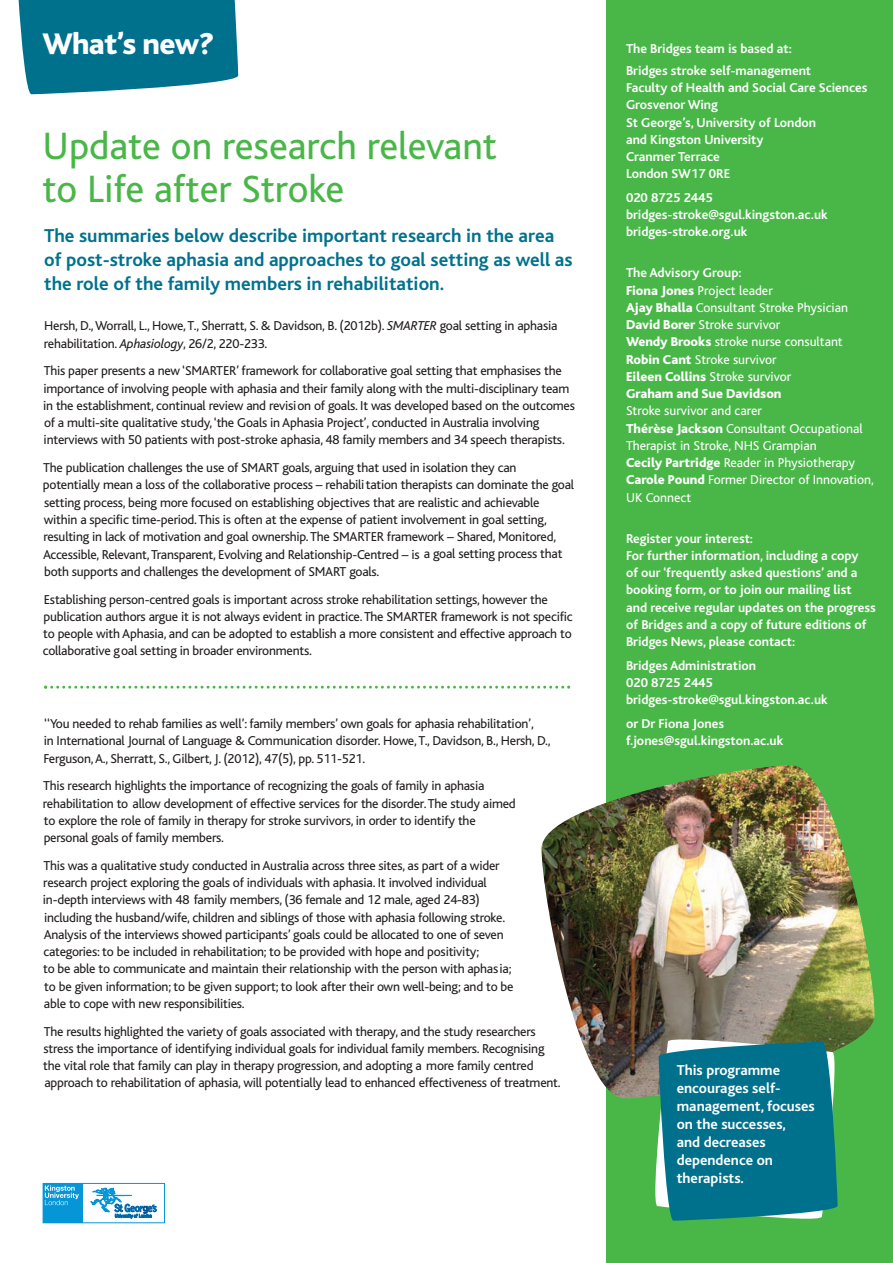
<style>
.page{position:relative;width:893px;height:1263px;background:#fff}
.page>*{position:absolute;margin:0;border:0;box-sizing:border-box;transform-origin:0 0}
.t1{font:39.9px/42.8px "Bliss";color:#49b748}
.t2{font:800 31.2px "Bliss";letter-spacing:-.02em;color:#fff}
.t3{font:700 19.5px/24px "Bliss";color:#00718d}
.t4{font:700 15px/18px "Bliss";color:#fff}
.t5{font:13.5px/17.2px "Bliss";letter-spacing:-.015em;color:#231f20}
.t6{font:700 13.5px/17.2px "Bliss";color:#fff}
.t7{font:13.5px/17.2px "Bliss";color:#fff}
.s1{font-style:italic}
.s2{font-weight:700}
.s3{font-weight:800}
</style>
<div class="page">
<div style="left:606px;top:0;width:287px;height:1263px;background:#49b748"></div>
<svg style="left:18px;top:0;width:220px;height:94px;background:#167d97"></svg>
<div style="left:43px;top:1183px;width:122px;height:40px;border:1px solid #0696d7"></div>
<svg style="left:91px;top:1187px;width:65px;height:31px"></svg>
<div style="left:43px;top:1183px;width:39px;height:40px;background:#0696d7"></div>
<svg style="left:45px;top:1185px;width:34px;height:20px"></svg>
<img style="left:541px;top:765px;width:333px;height:333px;border-radius:83px">
<svg style="left:655px;top:1039px;width:183px;height:168px"></svg>
<div style="left:659px;top:1042px;width:179px;height:179px;background:#00718d;border-radius:15px"></div>
<svg style="left:44px;top:686px;width:526px;height:3px"></svg>
<h2 class="t2" style="left:43px;top:33px;width:173px">What’s new?</h2>
<h1 class="t1" style="left:42px;top:130px;width:456px">Update on research relevant to Life after Stroke</h1>
<h3 class="t3" style="left:44px;top:226px;width:530px">The summaries below describe important research in the area of post-stroke aphasia and approaches to goal setting as well as the role of the family members in rehabilitation.</h3>
<p class="t5" style="left:44px;top:319px;width:515px">Hersh, D., Worrall, L., Howe, T., Sherratt, S. &amp; Davidson, B. (2012b). <span class="s1">SMARTER</span> goal setting in aphasia rehabilitation. <span class="s1">Aphasiology</span>, 26/2, 220-233.</p>
<p class="t5" style="left:43px;top:364px;width:533px">This paper presents a new ‘SMARTER’ framework for collaborative goal setting that emphasises the importance of involving people with aphasia and their family along with the multi-disciplinary team in the establishment, continual review and revision of goals. It was developed based on the outcomes of a multi-site qualitative study, ‘the Goals in Aphasia Project’, conducted in Australia involving interviews with 50 patients with post-stroke aphasia, 48 family members and 34 speech therapists.</p>
<p class="t5" style="left:43px;top:461px;width:533px">The publication challenges the use of SMART goals, arguing that used in isolation they can potentially mean a loss of the collaborative process – rehabilitation therapists can dominate the goal setting process, being more focused on establishing objectives that are realistic and achievable within a specific time-period. This is often at the expense of patient involvement in goal setting, resulting in lack of motivation and goal ownership. The SMARTER framework – Shared, Monitored, Accessible, Relevant, Transparent, Evolving and Relationship-Centred – is a goal setting process that both supports and challenges the development of SMART goals.</p>
<p class="t5" style="left:43px;top:592px;width:531px">Establishing person-centred goals is important across stroke rehabilitation settings, however the publication authors argue it is not always evident in practice. The SMARTER framework is not specific to people with Aphasia, and can be adopted to establish a more consistent and effective approach to collaborative goal setting in broader environments.</p>
<p class="t5" style="left:43px;top:716px;width:509px">‘‘You needed to rehab families as well’: family members’ own goals for aphasia rehabilitation’,<br>in International Journal of Language &amp; Communication disorder. Howe, T., Davidson, B., Hersh, D.,<br>Ferguson, A., Sherratt, S., Gilbert, J. (2012), 47(5), pp. 511-521.</p>
<p class="t5" style="left:43px;top:779px;width:474px">This research highlights the importance of recognizing the goals of family in aphasia rehabilitation to allow development of effective services for the disorder. The study aimed to explore the role of family in therapy for stroke survivors, in order to identify the personal goals of family members.</p>
<p class="t5" style="left:43px;top:858px;width:472px">This was a qualitative study conducted in Australia across three sites, as part of a wider research project exploring the goals of individuals with aphasia. It involved individual in-depth interviews with 48 family members, (36 female and 12 male, aged 24-83) including the husband/wife, children and siblings of those with aphasia following stroke.<br>Analysis of the interviews showed participants’ goals could be allocated to one of seven categories: to be included in rehabilitation; to be provided with hope and positivity;<br>to be able to communicate and maintain their relationship with the person with aphasia; to be given information; to be given support; to look after their own well-being; and to be able to cope with new responsibilities.</p>
<p class="t5" style="left:43px;top:1024px;width:519px">The results highlighted the variety of goals associated with therapy, and the study researchers stress the importance of identifying individual goals for individual family members. Recognising the vital role that family can play in therapy progression, and adopting a more family centred approach to rehabilitation of aphasia, will potentially lead to enhanced effectiveness of treatment.</p>
<p class="t6" style="left:626px;top:40px;width:187px;line-height:21.5px">The Bridges team is based at:<br>Bridges stroke self-management</p>
<p class="t6" style="left:626px;top:81px;width:243px">Faculty of Health and Social Care Sciences<br>Grosvenor Wing<br>St George’s, University of London<br>and Kingston University<br>Cranmer Terrace<br>London SW17 0RE</p>
<p class="t6" style="left:626px;top:190px;width:203px">020 8725 2445 bridges-stroke@sgul.kingston.ac.uk bridges-stroke.org.uk</p>
<p class="t7" style="left:626px;top:266px;width:224px"><span class="s2">The Advisory Group:<br></span><span class="s3">Fiona Jones</span> Project leader<br><span class="s3">Ajay Bhalla</span> Consultant Stroke Physician<br><span class="s3">David Borer</span> Stroke survivor<br><span class="s3">Wendy Brooks</span> stroke nurse consultant<br><span class="s3">Robin Cant</span> Stroke survivor<br><span class="s3">Eileen Collins</span> Stroke survivor<br><span class="s3">Graham and Sue Davidson</span></p>
<p class="t7" style="left:626px;top:404px;width:249px">Stroke survivor and carer<br><span class="s3">Thérèse Jackson</span> Consultant Occupational Therapist in Stroke, NHS Grampian<br><span class="s3">Cecily Partridge</span> Reader in Physiotherapy <span class="s3">Carole Pound</span> Former Director of Innovation, UK Connect</p>
<p class="t6" style="left:626px;top:531px;width:251px">Register your interest:<br>For further information, including a copy<br>of our ‘frequently asked questions’ and a booking form, or to join our mailing list and receive regular updates on the progress of Bridges and a copy of future editions of Bridges News, please contact:</p>
<p class="t6" style="left:626px;top:658px;width:203px">Bridges Administration<br>020 8725 2445 bridges-stroke@sgul.kingston.ac.uk</p>
<p class="t6" style="left:626px;top:716px;width:159px">or Dr Fiona Jones f.jones@sgul.kingston.ac.uk</p>
<p class="t4" style="left:677px;top:1063px;width:140px">This programme encourages self&shy;management, focuses on the successes,<br>and decreases dependence on therapists.</p>
</div>
